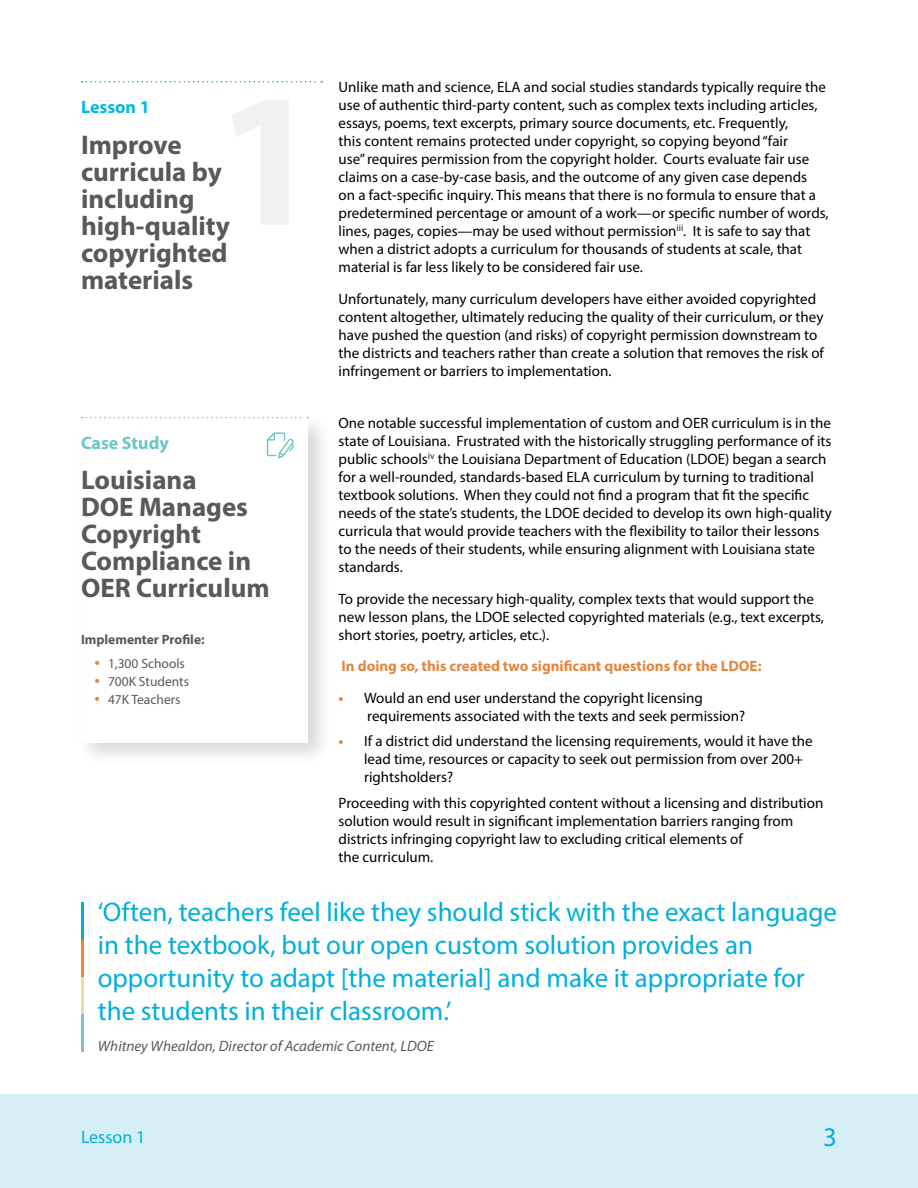
<style>
.page{position:relative;width:918px;height:1188px;background:#fff}
.page>*{position:absolute;margin:0;border:0;box-sizing:border-box;transform-origin:0 0}
.t1{font:27px/33px "Myriad Pro";color:#00afdb}
.t2{font:700 27px/27px "Myriad Pro";color:#58595b}
.t3{font:700 18px "Myriad Pro";color:#68c8c6}
.t4{font:18px "Myriad Pro";color:#00afdb}
.t5{font:700 18px "Myriad Pro";color:#00bbe1}
.t6{font:15px/18px "Myriad Pro";color:#000}
.t7{font:700 15px "Myriad Pro";color:#e6853d}
.t8{font:italic 15px "Myriad Pro";color:#58595b}
.t9{font:13.5px "Myriad Pro";color:#58595b}
.t10{font:700 13.5px "Myriad Pro";color:#58595b}
.s1{font-weight:700;color:#e6853d}
.s2{font-size:19.5px;color:#e6853d}
</style>
<div class="page">
<div style="left:0;top:1094px;width:918px;height:94px;background:#d6eff7"></div>
<div style="left:75px;top:413px;width:258px;height:354px;background:#000;opacity:.16"></div>
<div style="left:81px;top:418px;width:227px;height:324px;background:#fff"></div>
<svg style="left:82px;top:81px;width:240px;height:1px"></svg>
<svg style="left:82px;top:417px;width:226px;height:1px"></svg>
<svg style="left:267px;top:432px;width:27px;height:27px"></svg>
<hr style="left:81px;top:903px;width:3px;height:37px;background:#00afdb">
<hr style="left:81px;top:940px;width:3px;height:37px;background:#e6853d">
<hr style="left:81px;top:977px;width:3px;height:37px;background:#e8deab">
<hr style="left:81px;top:1014px;width:3px;height:38px;background:#7dc4c2">
<p class="t5" style="left:81px;top:95px;width:70px">Lesson 1</p>
<h1 class="t2" style="left:81px;top:130px;width:151px">Improve curricula by including high-quality copyrighted materials</h1>
<p class="t6" style="left:339px;top:78px;width:492px">Unlike math and science, ELA and social studies standards typically require the use of authentic third-party content, such as complex texts including articles, essays, poems, text excerpts, primary source documents, etc. Frequently,<br>this content remains protected under copyright, so copying beyond “fair<br>use” requires permission from the copyright holder. Courts evaluate fair use claims on a case-by-case basis, and the outcome of any given case depends<br>on a fact-specific inquiry. This means that there is no formula to ensure that a predetermined percentage or amount of a work—or specific number of words, lines, pages, copies—may be used without permission<sup>iii</sup>. It is safe to say that when a district adopts a curriculum for thousands of students at scale, that material is far less likely to be considered fair use.</p>
<p class="t6" style="left:339px;top:289px;width:487px">Unfortunately, many curriculum developers have either avoided copyrighted content altogether, ultimately reducing the quality of their curriculum, or they have pushed the question (and risks) of copyright permission downstream to the districts and teachers rather than create a solution that removes the risk of infringement or barriers to implementation.</p>
<p class="t6" style="left:339px;top:414px;width:495px">One notable successful implementation of custom and OER curriculum is in the state of Louisiana. Frustrated with the historically struggling performance of its public schools<sup>iv</sup> the Louisiana Department of Education (LDOE) began a search for a well-rounded, standards-based ELA curriculum by turning to traditional textbook solutions. When they could not find a program that fit the specific needs of the state’s students, the LDOE decided to develop its own high-quality curricula that would provide teachers with the flexibility to tailor their lessons to the needs of their students, while ensuring alignment with Louisiana state standards.</p>
<p class="t6" style="left:339px;top:589px;width:487px">To provide the necessary high-quality, complex texts that would support the new lesson plans, the LDOE selected copyrighted materials (e.g., text excerpts, short stories, poetry, articles, etc.).</p>
<p class="t7" style="left:342px;top:656px;width:421px">In doing so, this created two significant questions for the LDOE:</p>
<p class="t6" style="left:367px;top:688px;width:379px;text-indent:-29px"><span class="s1">•</span> Would an end user understand the copyright licensing requirements associated with the texts and seek permission?</p>
<p class="t6" style="left:364px;top:732px;width:450px;text-indent:-26px"><span class="s1">•</span> If a district did understand the licensing requirements, would it have the lead time, resources or capacity to seek out permission from over 200+ rightsholders?</p>
<p class="t6" style="left:339px;top:793px;width:486px">Proceeding with this copyrighted content without a licensing and distribution solution would result in significant implementation barriers ranging from districts infringing copyright law to excluding critical elements of<br>the curriculum.</p>
<h1 class="t1" style="left:98px;top:895px;width:741px">‘Often, teachers feel like they should stick with the exact language in the textbook, but our open custom solution provides an opportunity to adapt [the material] and make it appropriate for the students in their classroom.’</h1>
<p class="t8" style="left:98px;top:1037px;width:338px">Whitney Whealdon, Director of Academic Content, LDOE</p>
<p class="t3" style="left:81px;top:431px;width:89px">Case Study</p>
<h1 class="t2" style="left:81px;top:466px;width:190px">Louisiana<br>DOE Manages<br>Copyright<br>Compliance in<br>OER Curriculum</h1>
<p class="t10" style="left:81px;top:631px;width:125px">Implementer Profile:</p>
<p class="t9" style="left:94px;top:655px;width:92px"><span class="s2">•</span> 1,300 Schools</p>
<p class="t9" style="left:94px;top:673px;width:96px"><span class="s2">•</span> 700K Students</p>
<p class="t9" style="left:94px;top:691px;width:88px"><span class="s2">•</span> 47K Teachers</p>
<p class="t4" style="left:81px;top:1125px;width:66px">Lesson 1</p>
<h1 class="t1" style="left:823px;top:1120px;width:15px">3</h1>
</div>
